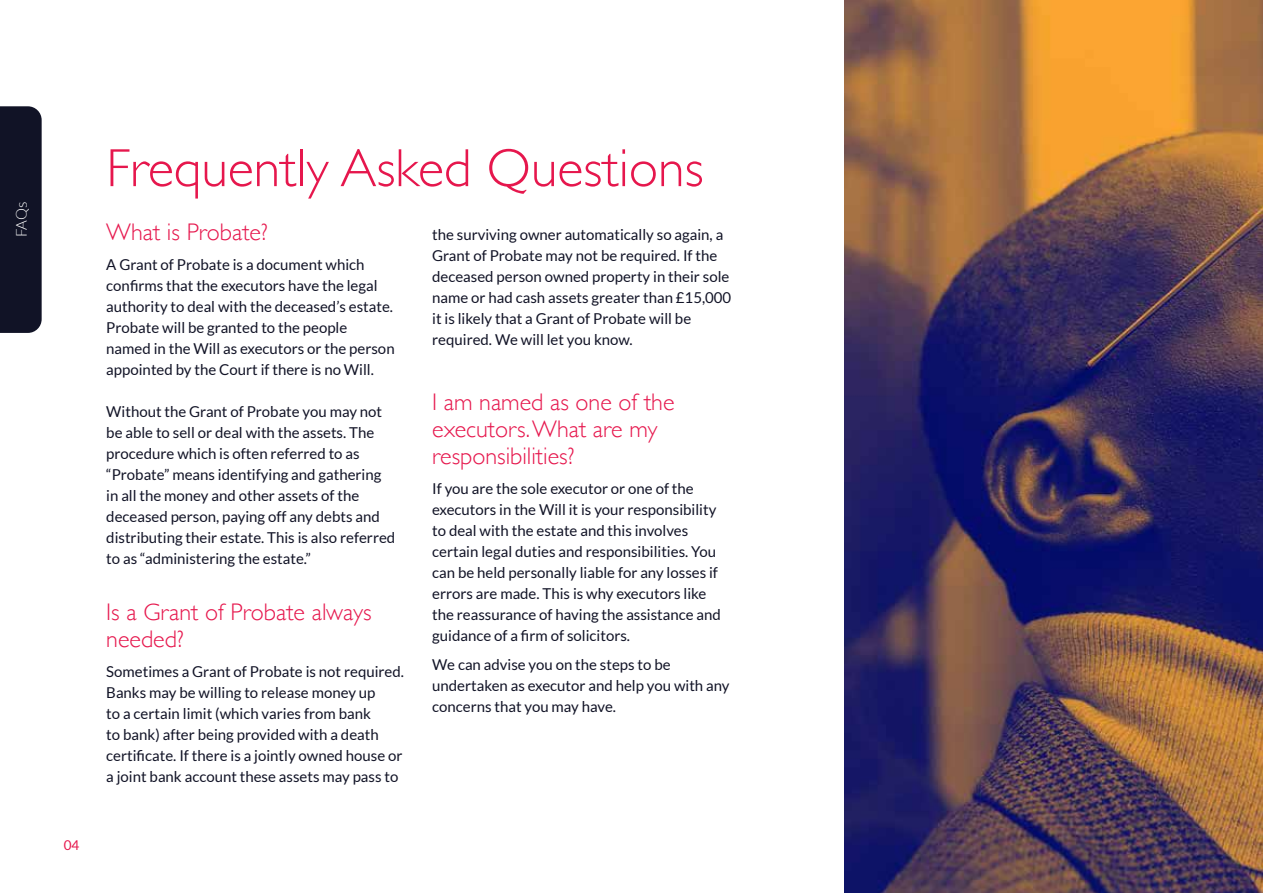
<style>
.page{position:relative;width:1263px;height:893px;background:#fff}
.page>*{position:absolute;margin:0;border:0;box-sizing:border-box;transform-origin:0 0}
.t1{font:300 54px "Gill Sans";color:#e6174d}
.t2{font:300 24px/27px "Gill Sans";color:#e6174d}
.t3{font:15px/21px "Lato";color:#111326}
.t4{font:300 15px "Lato";color:#fff}
.t5{font:13.5px "Lato";color:#e6174d}
</style>
<div class="page">
<div style="left:0;top:106px;width:42px;height:227px;background:#111326"></div>
<img style="left:845px;top:0;width:418px;height:893px">
<p class="t4" style="left:14px;top:237px;width:37px;rotate:-90deg">FAQs</p>
<p class="t5" style="left:64px;top:837px;width:17px">04</p>
<h1 class="t1" style="left:106px;top:126px;width:599px">Frequently Asked Questions</h1>
<h2 class="t2" style="left:106px;top:218px;width:163px">What is Probate?</h2>
<p class="t3" style="left:106px;top:254px;width:290px">A Grant of Probate is a document which confirms that the executors have the legal authority to deal with the deceased’s estate.<br>Probate will be granted to the people named in the Will as executors or the person appointed by the Court if there is no Will.</p>
<p class="t3" style="left:106px;top:401px;width:290px">Without the Grant of Probate you may not be able to sell or deal with the assets. The procedure which is often referred to as “Probate” means identifying and gathering in all the money and other assets of the deceased person, paying off any debts and distributing their estate. This is also referred to as “administering the estate.”</p>
<h2 class="t2" style="left:106px;top:598px;width:267px">Is a Grant of Probate always needed?</h2>
<p class="t3" style="left:106px;top:661px;width:299px">Sometimes a Grant of Probate is not required.<br>Banks may be willing to release money up<br>to a certain limit (which varies from bank<br>to bank) after being provided with a death certificate. If there is a jointly owned house or a joint bank account these assets may pass to</p>
<p class="t3" style="left:432px;top:224px;width:301px">the surviving owner automatically so again, a Grant of Probate may not be required. If the deceased person owned property in their sole name or had cash assets greater than £15,000 it is likely that a Grant of Probate will be required. We will let you know.</p>
<h2 class="t2" style="left:432px;top:388px;width:244px">I am named as one of the executors. What are my responsibilities?</h2>
<p class="t3" style="left:432px;top:478px;width:290px">If you are the sole executor or one of the executors in the Will it is your responsibility to deal with the estate and this involves certain legal duties and responsibilities. You can be held personally liable for any losses if errors are made. This is why executors like the reassurance of having the assistance and guidance of a firm of solicitors.</p>
<p class="t3" style="left:432px;top:654px;width:299px">We can advise you on the steps to be undertaken as executor and help you with any concerns that you may have.</p>
</div>
